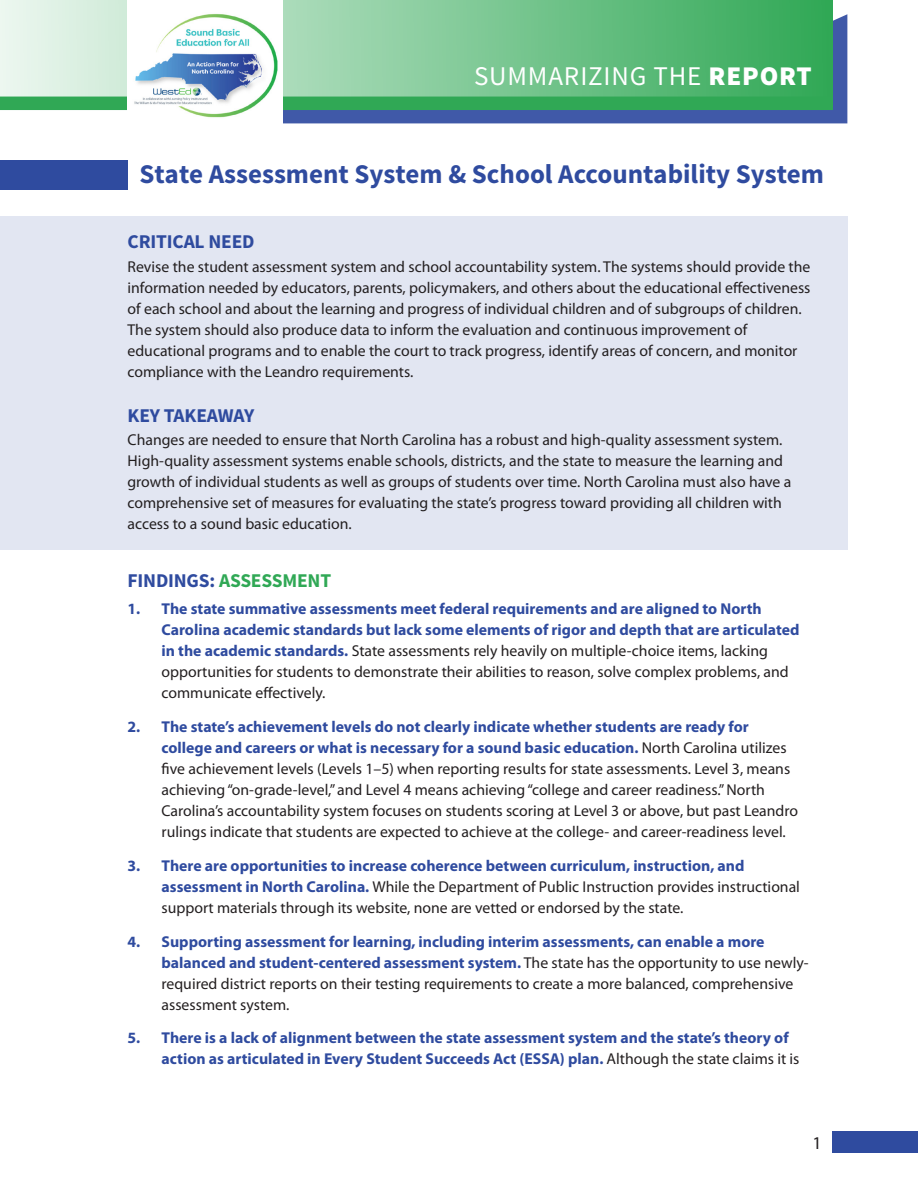
<style>
.page{position:relative;width:918px;height:1188px;background:#fff}
.page>*{position:absolute;margin:0;border:0;box-sizing:border-box;transform-origin:0 0}
.MAIN_HED{font:700 27px "Source Sans Pro";color:#2f4b9f}
.t1{font:27px "Source Sans Pro";letter-spacing:.03em;color:#fff}
.SUBHEDS{font:700 19.5px "Source Sans Pro";letter-spacing:-.01em;color:#2f4b9f}
.SUBHEDS-2{font:700 19.5px "Source Sans Pro";letter-spacing:-.01em;color:#30a855}
.TEXT{font:18px "Myriad Pro";color:#231f20}
.BULLETS{font:15.75px/21px "Myriad Pro";color:#231f20}
.TEXT-2{font:15.75px/21px "Myriad Pro";color:#231f20}
.BULLETS-2{font:700 15.75px/21px "Myriad Pro";color:#2f4b9f}
.s1{font-weight:900}
.s2{color:#2f4b9f}
.s3{font-weight:400;color:#231f20}
.s4{font-weight:700;color:#2f4b9f}
</style>
<div class="page">
<div style="left:0;top:216px;width:847px;height:334px;background:#e2e6f2"></div>
<div style="left:0;top:160px;width:128px;height:30px;background:#2f4b9f"></div>
<div style="left:833px;top:1131px;width:85px;height:21px;background:#2f4b9f"></div>
<div style="left:283px;top:14px;width:564px;height:109px;background:#4059a8"></div>
<svg style="left:0;top:0;width:833px;height:97px;background:#82ca99"></svg>
<div style="left:0;top:97px;width:833px;height:13px;background:#30a855"></div>
<div style="left:128px;top:0;width:155px;height:150px;background:#fff"></div>
<img style="left:134px;top:14px;width:144px;height:104px">
<h1 class="t1" style="left:474px;top:59px;width:339px">SUMMARIZING THE <span class="s1">REPORT</span></h1>
<p class="MAIN_HED" style="left:140px;top:157px;width:686px">State Assessment System &amp; School Accountability System</p>
<p class="SUBHEDS" style="left:128px;top:229px;width:129px">CRITICAL NEED</p>
<p class="TEXT-2" style="left:128px;top:256px;width:684px">Revise the student assessment system and school accountability system. The systems should provide the information needed by educators, parents, policymakers, and others about the educational effectiveness of each school and about the learning and progress of individual children and of subgroups of children.<br>The system should also produce data to inform the evaluation and continuous improvement of educational programs and to enable the court to track progress, identify areas of concern, and monitor compliance with the Leandro requirements.</p>
<p class="SUBHEDS" style="left:128px;top:403px;width:128px">KEY TAKEAWAY</p>
<p class="TEXT-2" style="left:128px;top:429px;width:665px">Changes are needed to ensure that North Carolina has a robust and high-quality assessment system.<br>High-quality assessment systems enable schools, districts, and the state to measure the learning and growth of individual students as well as groups of students over time. North Carolina must also have a comprehensive set of measures for evaluating the state’s progress toward providing all children with access to a sound basic education.</p>
<p class="SUBHEDS-2" style="left:128px;top:568px;width:205px"><span class="s2">FINDINGS:</span> ASSESSMENT</p>
<p class="BULLETS-2" style="left:162px;top:598px;width:639px;text-indent:-34px">1. The state summative assessments meet federal requirements and are aligned to North Carolina academic standards but lack some elements of rigor and depth that are articulated in the academic standards. <span class="s3">State assessments rely heavily on multiple-choice items, lacking opportunities for students to demonstrate their abilities to reason, solve complex problems, and communicate effectively.</span></p>
<p class="BULLETS" style="left:162px;top:716px;width:638px;text-indent:-34px"><span class="s4">2. The state’s achievement levels do not clearly indicate whether students are ready for college and careers or what is necessary for a sound basic education.</span> North Carolina utilizes five achievement levels (Levels 1–5) when reporting results for state assessments. Level 3, means achieving “on-grade-level,” and Level 4 means achieving “college and career readiness.” North Carolina’s accountability system focuses on students scoring at Level 3 or above, but past Leandro rulings indicate that students are expected to achieve at the college- and career-readiness level.</p>
<p class="BULLETS" style="left:162px;top:855px;width:640px;text-indent:-34px"><span class="s4">3. There are opportunities to increase coherence between curriculum, instruction, and assessment in North Carolina.</span> While the Department of Public Instruction provides instructional support materials through its website, none are vetted or endorsed by the state.</p>
<p class="BULLETS" style="left:162px;top:931px;width:649px;text-indent:-34px"><span class="s4">4. Supporting assessment for learning, including interim assessments, can enable a more balanced and student-centered assessment system.</span> The state has the opportunity to use newly&shy;required district reports on their testing requirements to create a more balanced, comprehensive assessment system.</p>
<p class="BULLETS-2" style="left:162px;top:1027px;width:639px;text-indent:-34px">5. There is a lack of alignment between the state assessment system and the state’s theory of action as articulated in Every Student Succeeds Act (ESSA) plan. <span class="s3">Although the state claims it is</span></p>
<p class="TEXT" style="left:812px;top:1132px;width:11px">1</p>
</div>
